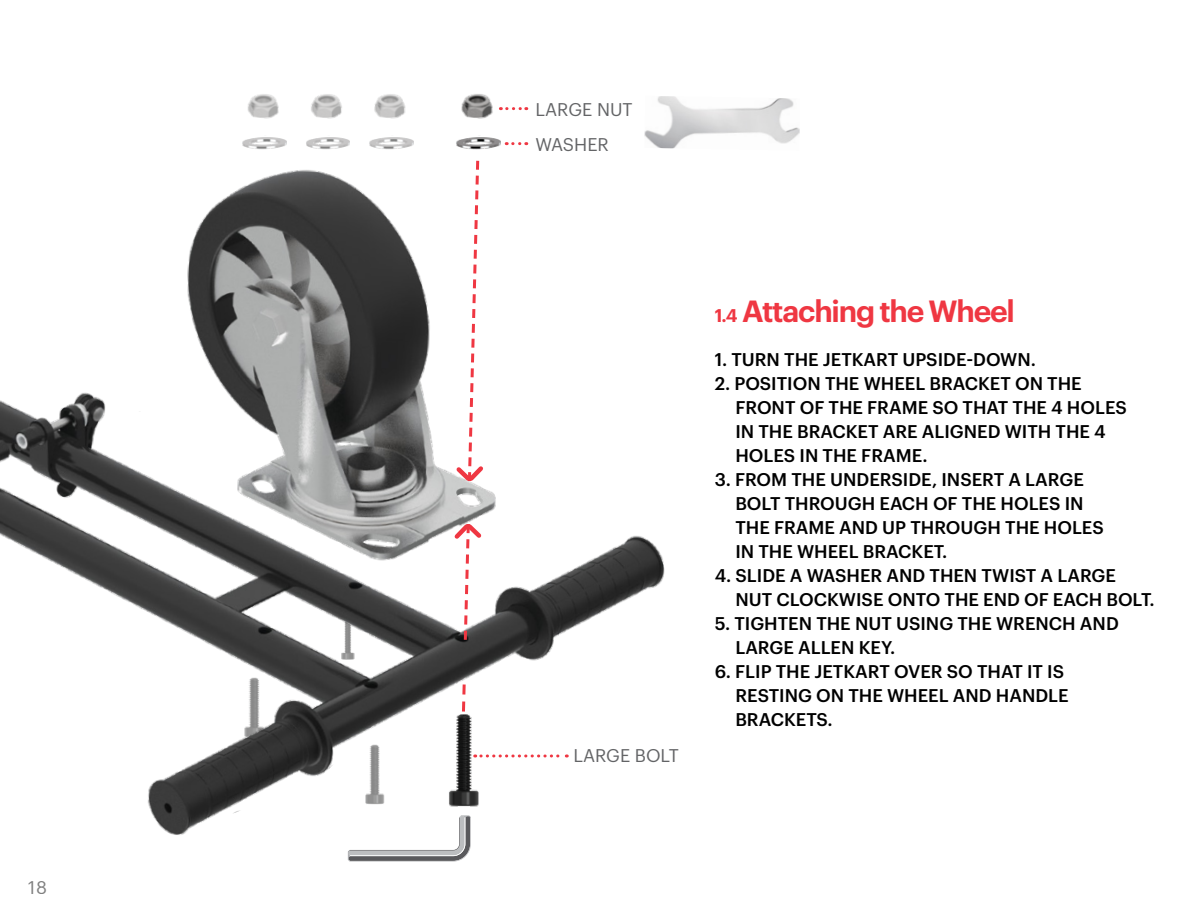
<style>
.page{position:relative;width:1188px;height:918px;background:#fff}
.page>*{position:absolute;margin:0;border:0;box-sizing:border-box;transform-origin:0 0}
.t1{font:600 30px "Graphik";letter-spacing:-.04em;color:#ef3742}
.t2{font:500 18px/24px "Graphik";color:#000}
.t3{font:18px "Graphik";color:#636466}
.t4{font:18px "Graphik";color:#000}
.s1{font-size:18px}
</style>
<div class="page">
<svg style="left:348px;top:838px;width:123px;height:24px"></svg>
<img style="left:0;top:94px;width:800px;height:744px">
<div style="left:457px;top:349px;width:62px;height:84px;background:#fff;border-radius:31px"></div>
<svg style="left:513px;top:142px;width:14px;height:3px"></svg>
<svg style="left:507px;top:107px;width:20px;height:3px"></svg>
<svg style="left:475px;top:754px;width:92px;height:3px"></svg>
<svg style="left:452px;top:158px;width:35px;height:328px"></svg>
<svg style="left:462px;top:685px;width:4px;height:27px"></svg>
<svg style="left:451px;top:520px;width:34px;height:123px"></svg>
<p class="t4" style="left:28px;top:874px;width:21px">18</p>
<p class="t3" style="left:536px;top:96px;width:99px">LARGE NUT</p>
<p class="t3" style="left:536px;top:131px;width:75px">WASHER</p>
<p class="t3" style="left:573px;top:742px;width:107px">LARGE BOLT</p>
<p class="t1" style="left:715px;top:288px;width:302px"><span class="s1">1.4</span> Attaching the Wheel</p>
<p class="t2" style="left:715px;top:346px;width:323px">1. TURN THE JETKART UPSIDE-DOWN.</p>
<p class="t2" style="left:715px;top:370px;width:368px">2. POSITION THE WHEEL BRACKET ON THE</p>
<p class="t2" style="left:735px;top:394px;width:393px">FRONT OF THE FRAME SO THAT THE 4 HOLES</p>
<p class="t2" style="left:735px;top:418px;width:372px">IN THE BRACKET ARE ALIGNED WITH THE 4<br>HOLES IN THE FRAME.</p>
<p class="t2" style="left:715px;top:466px;width:370px">3. FROM THE UNDERSIDE, INSERT A LARGE</p>
<p class="t2" style="left:735px;top:490px;width:350px">BOLT THROUGH EACH OF THE HOLES IN</p>
<p class="t2" style="left:735px;top:514px;width:370px">THE FRAME AND UP THROUGH THE HOLES<br>IN THE WHEEL BRACKET.</p>
<p class="t2" style="left:715px;top:562px;width:403px">4. SLIDE A WASHER AND THEN TWIST A LARGE</p>
<p class="t2" style="left:735px;top:586px;width:421px">NUT CLOCKWISE ONTO THE END OF EACH BOLT.</p>
<p class="t2" style="left:715px;top:610px;width:405px">5. TIGHTEN THE NUT USING THE WRENCH AND</p>
<p class="t2" style="left:735px;top:634px;width:161px">LARGE ALLEN KEY.</p>
<p class="t2" style="left:715px;top:658px;width:351px">6. FLIP THE JETKART OVER SO THAT IT IS</p>
<p class="t2" style="left:735px;top:682px;width:335px">RESTING ON THE WHEEL AND HANDLE<br>BRACKETS.</p>
</div>
